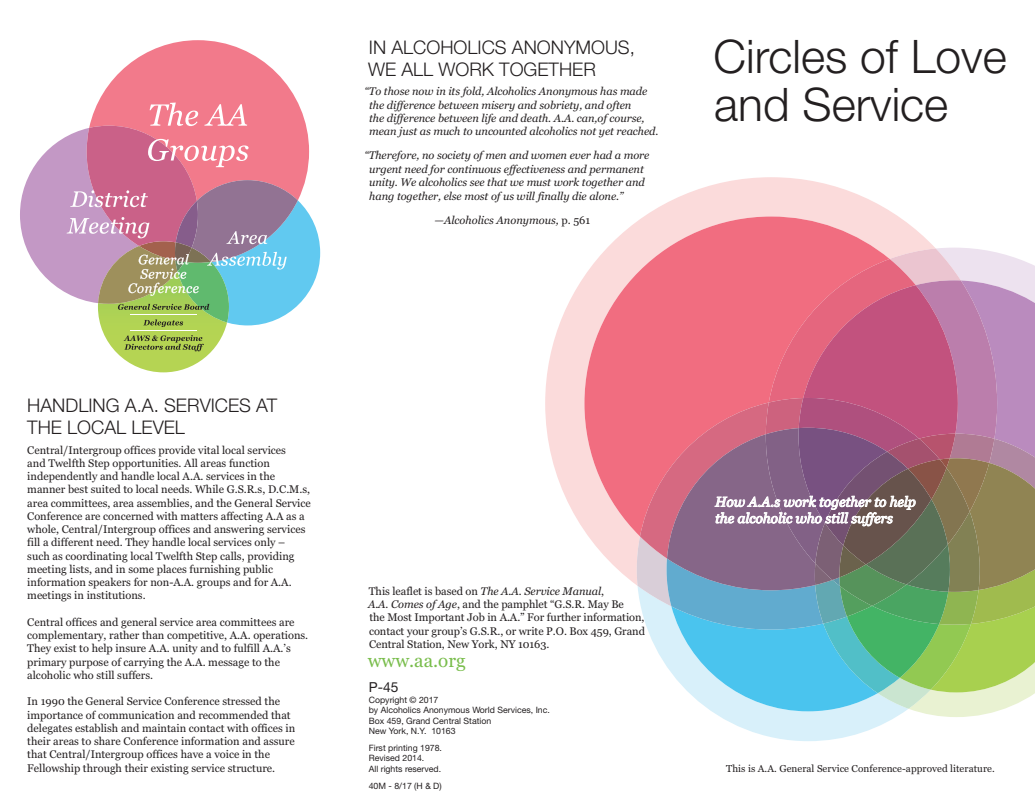
<style>
.page{position:relative;width:1035px;height:812px;background:#fff}
.page>*{position:absolute;margin:0;border:0;box-sizing:border-box;transform-origin:0 0}
.t1{font:300 46.25px "Helvetica Neue LT Std";color:#231f20}
.sub{font:300 18.75px/22.5px "Helvetica Neue LT Std";color:#231f20}
.Text{font:18.75px "Georgia";color:#79bd4c}
.Text-2{font:italic 13.75px/16.5px "Georgia";color:#fff}
.t2{font:13.75px "Helvetica Neue LT Std";color:#231f20}
.Text-3{font:11px/13.2px "Georgia";color:#231f20}
.Text-4{font:italic 11px/13.2px "Georgia";letter-spacing:-.005em;color:#231f20}
.t3{font:10px "Georgia";letter-spacing:.005em;color:#231f20}
.t4{font:8.75px/10.5px "Helvetica Neue LT Std";color:#231f20}
.s1{font-style:normal}
.s2{font-style:italic}
</style>
<div class="page">
<svg style="left:98px;top:40px;width:200px;height:62px;fill:#f27a8b"></svg>
<img style="left:101px;top:327px;width:125px;height:45px">
<svg style="left:124px;top:335px;width:80px;height:16px"></svg>
<hr style="left:130px;top:330px;width:67px;height:1px;background:#fff">
<svg style="left:20px;top:102px;width:300px;height:225px"></svg>
<svg style="left:545px;top:177px;width:389px;height:408px"></svg>
<svg style="left:719px;top:716px;width:178px;height:25px;fill:#d8f0fa"></svg>
<svg style="left:584px;top:216px;width:306px;height:320px;background:#f5a1ab"></svg>
<svg style="left:637px;top:247px;width:398px;height:469px;background:#ac8a93"></svg>
<p class="sub" style="left:368px;top:35px;width:268px">IN ALCOHOLICS ANONYMOUS,<br>WE ALL WORK TOGETHER</p>
<p class="Text-4" style="left:369px;top:85px;width:291px;text-indent:-5px">“To those now in its fold, Alcoholics Anonymous has made the difference between misery and sobriety, and often<br>the difference between life and death. A.A. can,of course, mean just as much to uncounted alcoholics not yet reached.</p>
<p class="Text-4" style="left:369px;top:149px;width:282px;text-indent:-5px">“Therefore, no society of men and women ever had a more urgent need for continuous effectiveness and permanent unity. We alcoholics see that we must work together and hang together, else most of us will finally die alone.”</p>
<p class="Text-4" style="left:435px;top:213px;width:157px">—Alcoholics Anonymous, <span class="s1">p. 561</span></p>
<p class="t1" style="left:714px;top:28px;width:295px">Circles of Love</p>
<p class="t1" style="left:714px;top:76px;width:236px">and Service</p>
<p class="sub" style="left:27px;top:393px;width:251px">HANDLING A.A. SERVICES AT<br>THE LOCAL LEVEL</p>
<p class="Text-3" style="left:27px;top:443px;width:285px">Central/Intergroup offices provide vital local services<br>and Twelfth Step opportunities. All areas function independently and handle local A.A. services in the manner best suited to local needs. While G.S.R.s, D.C.M.s, area committees, area assemblies, and the General Service Conference are concerned with matters affecting A.A as a whole, Central/Intergroup offices and answering services fill a different need. They handle local services only –<br>such as coordinating local Twelfth Step calls, providing meeting lists, and in some places furnishing public information speakers for non-A.A. groups and for A.A. meetings in institutions.</p>
<p class="Text-3" style="left:27px;top:615px;width:282px">Central offices and general service area committees are complementary, rather than competitive, A.A. operations.<br>They exist to help insure A.A. unity and to fulfill A.A.’s primary purpose of carrying the A.A. message to the alcoholic who still suffers.</p>
<p class="Text-3" style="left:27px;top:694px;width:270px">In 1990 the General Service Conference stressed the importance of communication and recommended that delegates establish and maintain contact with offices in their areas to share Conference information and assure that Central/Intergroup offices have a voice in the Fellowship through their existing service structure.</p>
<p class="Text-3" style="left:368px;top:584px;width:279px">This leaflet is based on <span class="s2">The A.A. Service Manual</span>,<br><span class="s2">A.A. Comes of Age</span>, and the pamphlet “G.S.R. May Be<br>the Most Important Job in A.A.” For further information, contact your group’s G.S.R., or write P.O. Box 459, Grand Central Station, New York, NY 10163.</p>
<p class="Text" style="left:368px;top:649px;width:99px">www.aa.org</p>
<p class="t2" style="left:369px;top:679px;width:31px">P-45</p>
<p class="t4" style="left:369px;top:694px;width:183px">Copyright © 2017<br>by Alcoholics Anonymous World Services, Inc.<br>Box 459, Grand Central Station<br>New York, N.Y. 10163</p>
<p class="t4" style="left:369px;top:741px;width:75px">First printing 1978.</p>
<p class="t4" style="left:369px;top:752px;width:57px">Revised 2014.</p>
<p class="t4" style="left:369px;top:762px;width:74px">All rights reserved.</p>
<p class="t4" style="left:369px;top:779px;width:74px">40M - 8/17 (H &amp; D)</p>
<p class="Text-2" style="left:715px;top:493px;width:202px">How A.A.s work together to help the alcoholic who still suffers</p>
<p class="t3" style="left:726px;top:762px;width:270px">This is A.A. General Service Conference-approved literature.</p>
</div>
